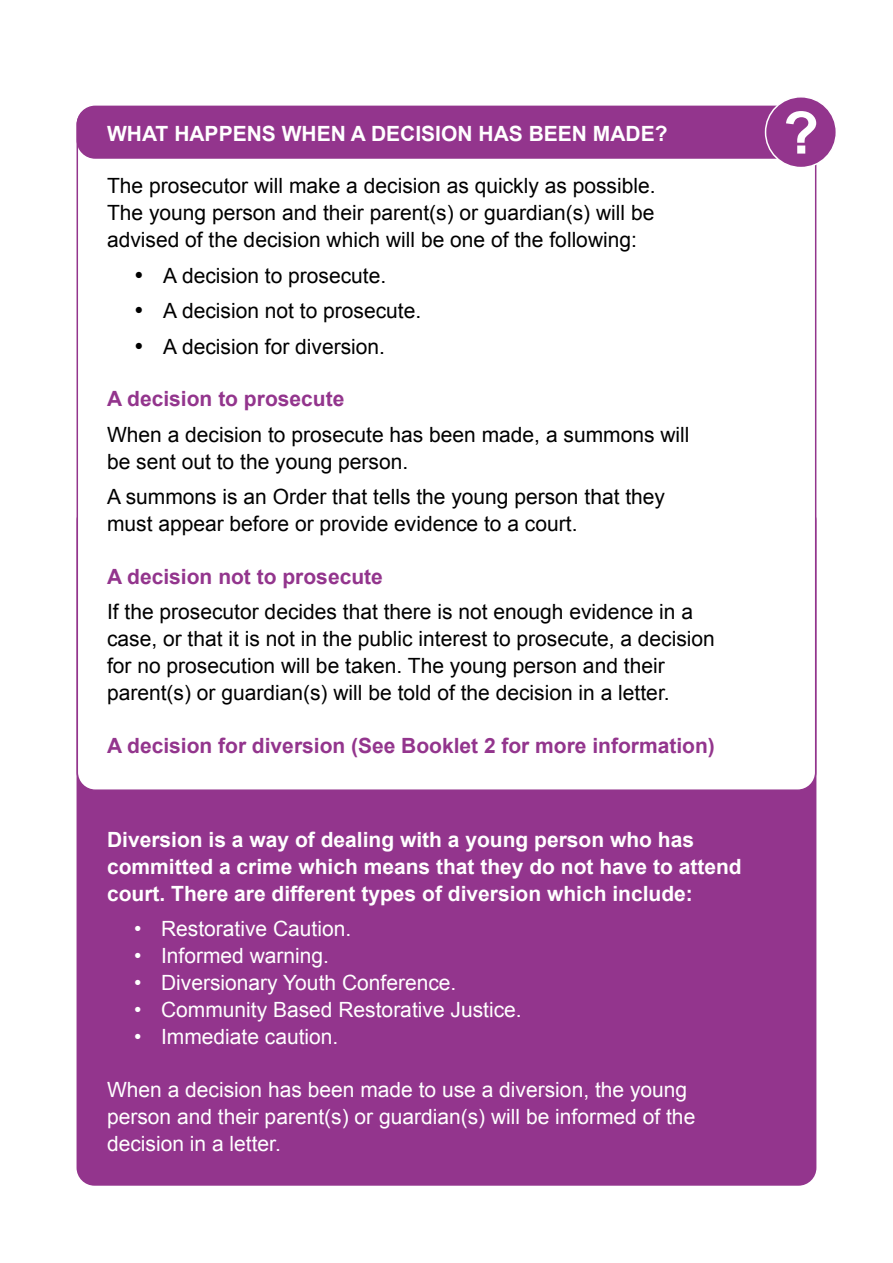
<style>
.page{position:relative;width:893px;height:1263px;background:#fff}
.page>*{position:absolute;margin:0;border:0;box-sizing:border-box;transform-origin:0 0}
.t1{font:700 58.8px "Arial";color:#fff}
.Default{font:21px/27px "Arial";color:#000}
.List_Paragraph{font:21px/27px "Arial";color:#fff}
.t2{font:700 21px/27px "Arial";color:#fff}
.List_Paragraph-2{font:700 21px "Arial";color:#93358d}
.Default-2{font:700 21px "Arial";color:#93358d}
</style>
<div class="page">
<div style="left:77px;top:502px;width:739px;height:684px;background:#93358d;border-radius:18px"></div>
<div style="left:77px;top:107px;width:739px;height:683px;background:#fff;border-radius:18px"></div>
<div style="left:77px;top:106px;width:739px;height:52px;background:#93358d;border-radius:18px"></div>
<div style="left:77px;top:106px;width:739px;height:53px;border:2px solid #93358d;border-radius:18px"></div>
<div style="left:765px;top:97px;width:71px;height:71px;background:#93358d;border-radius:50%"></div>
<div style="left:765px;top:96px;width:72px;height:72px;border:2px solid #fff;border-radius:50%"></div>
<p class="t2" style="left:107px;top:120px;width:562px">WHAT HAPPENS WHEN A DECISION HAS BEEN MADE?</p>
<p class="Default" style="left:107px;top:172px;width:550px;text-align:justify">The prosecutor will make a decision as quickly as possible.<br>The young person and their parent(s) or guardian(s) will be advised of the decision which will be one of the following:</p>
<p class="Default" style="left:134px;top:262px;width:254px">• A decision to prosecute.</p>
<p class="Default" style="left:134px;top:297px;width:289px">• A decision not to prosecute.</p>
<p class="Default" style="left:134px;top:333px;width:253px">• A decision for diversion.</p>
<p class="Default-2" style="left:107px;top:385px;width:239px">A decision to prosecute</p>
<p class="Default" style="left:107px;top:421px;width:584px">When a decision to prosecute has been made, a summons will be sent out to the young person.</p>
<p class="Default" style="left:107px;top:484px;width:559px">A summons is an Order that tells the young person that they must appear before or provide evidence to a court.</p>
<p class="Default-2" style="left:107px;top:562px;width:277px">A decision not to prosecute</p>
<p class="Default" style="left:107px;top:599px;width:609px">If the prosecutor decides that there is not enough evidence in a case, or that it is not in the public interest to prosecute, a decision for no prosecution will be taken. The young person and their parent(s) or guardian(s) will be told of the decision in a letter.</p>
<p class="List_Paragraph-2" style="left:107px;top:731px;width:609px">A decision for diversion (See Booklet 2 for more information)</p>
<p class="t2" style="left:107px;top:826px;width:636px">Diversion is a way of dealing with a young person who has committed a crime which means that they do not have to attend court. There are different types of diversion which include:</p>
<p class="List_Paragraph" style="left:134px;top:915px;width:219px">• Restorative Caution.</p>
<p class="List_Paragraph" style="left:134px;top:942px;width:197px">• Informed warning.</p>
<p class="List_Paragraph" style="left:134px;top:969px;width:324px">• Diversionary Youth Conference.</p>
<p class="List_Paragraph" style="left:134px;top:996px;width:389px">• Community Based Restorative Justice.</p>
<p class="List_Paragraph" style="left:134px;top:1023px;width:206px">• Immediate caution.</p>
<p class="List_Paragraph" style="left:107px;top:1076px;width:590px">When a decision has been made to use a diversion, the young person and their parent(s) or guardian(s) will be informed of the decision in a letter.</p>
<p class="t1" style="left:783px;top:94px;width:37px">?</p>
</div>
